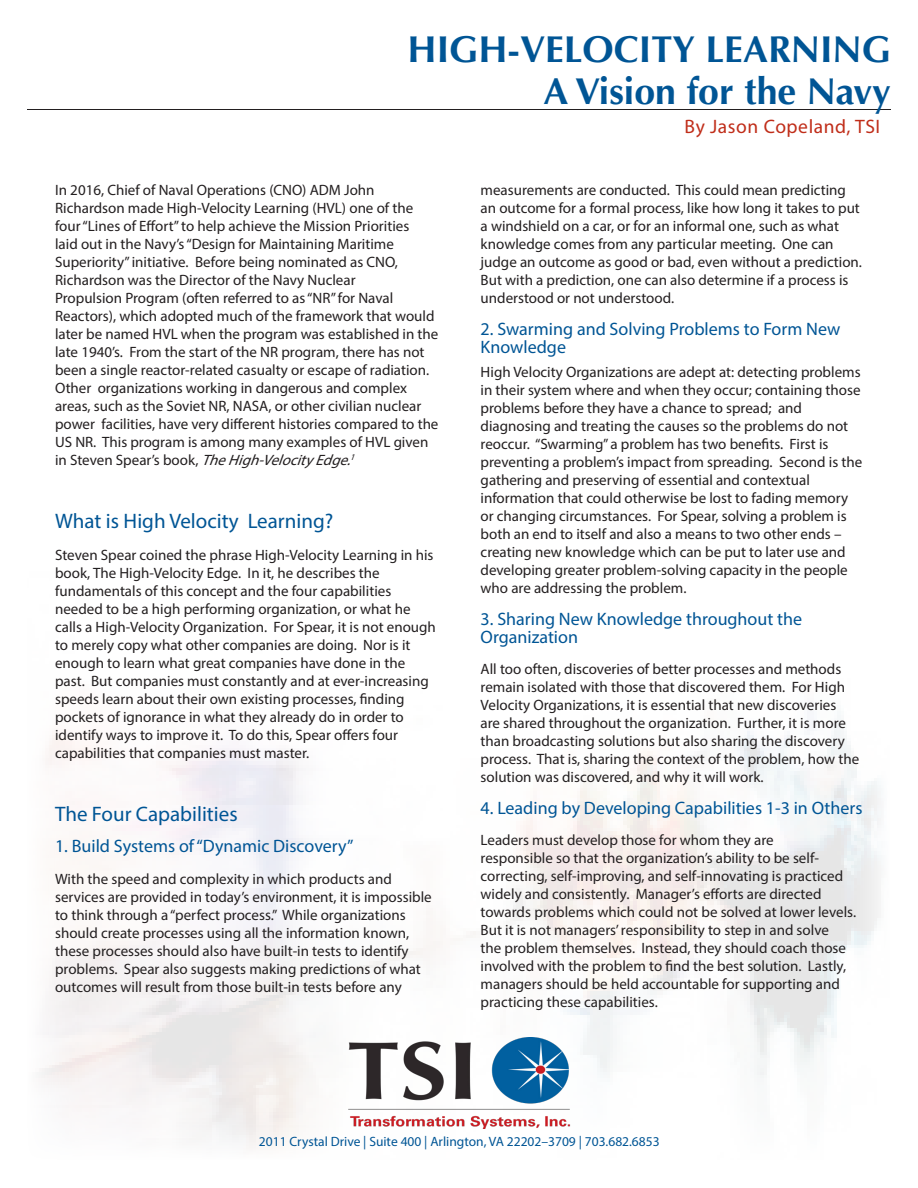
<style>
.page{position:relative;width:918px;height:1188px;background:#fff}
.page>*{position:absolute;margin:0;border:0;box-sizing:border-box;transform-origin:0 0}
.t1{font:700 37.5px "Optima";color:#005595}
.Heading_4{font:21px "Myriad Pro";color:#005595}
.t2{font:19.5px "Myriad Pro";letter-spacing:.03em;color:#c02d19}
.Heading_4-2{font:18px/18px "Myriad Pro";color:#005595}
.Heading_4-3{font:15px/18px "Myriad Pro";color:#231f20}
.t3{font:13.5px "Myriad Pro";color:#005595}
.s1{font-style:italic}
</style>
<div class="page">
<img style="left:41px;top:721px;width:838px;height:427px">
<hr style="left:27px;top:109px;width:864px;height:1px;background:#231f20">
<img style="left:347px;top:1038px;width:224px;height:91px">
<p class="t1" style="left:408px;top:27px;width:485px">HIGH-VELOCITY LEARNING</p>
<p class="t1" style="left:543px;top:69px;width:349px">A Vision for the Navy</p>
<p class="Heading_4-3" style="left:55px;top:181px;width:385px">In 2016, Chief of Naval Operations (CNO) ADM John Richardson made High-Velocity Learning (HVL) one of the four “Lines of Effort” to help achieve the Mission Priorities<br>laid out in the Navy’s “Design for Maintaining Maritime Superiority” initiative. Before being nominated as CNO, Richardson was the Director of the Navy Nuclear<br>Propulsion Program (often referred to as “NR” for Naval Reactors), which adopted much of the framework that would later be named HVL when the program was established in the late 1940’s. From the start of the NR program, there has not been a single reactor-related casualty or escape of radiation.<br>Other organizations working in dangerous and complex areas, such as the Soviet NR, NASA, or other civilian nuclear power facilities, have very different histories compared to the US NR. This program is among many examples of HVL given<br>i n S t e v e n S p e a r ’s b o o k , <span class="s1">TheHigh-VelocityEdge.</span><sup>1</sup></p>
<p class="Heading_4" style="left:55px;top:508px;width:280px">What is High Velocity Learning?</p>
<p class="Heading_4-3" style="left:55px;top:545px;width:382px">Steven Spear coined the phrase High-Velocity Learning in his book, The High-Velocity Edge. In it, he describes the fundamentals of this concept and the four capabilities needed to be a high performing organization, or what he calls a High-Velocity Organization. For Spear, it is not enough to merely copy what other companies are doing. Nor is it enough to learn what great companies have done in the past. But companies must constantly and at ever-increasing speeds learn about their own existing processes, finding pockets of ignorance in what they already do in order to identify ways to improve it. To do this, Spear offers four capabilities that companies must master.</p>
<p class="Heading_4" style="left:55px;top:801px;width:184px">The Four Capabilities</p>
<p class="Heading_4-2" style="left:55px;top:837px;width:300px">1. Build Systems of “Dynamic Discovery”</p>
<p class="Heading_4-3" style="left:55px;top:869px;width:378px">With the speed and complexity in which products and services are provided in today’s environment, it is impossible to think through a “perfect process.” While organizations should create processes using all the information known, these processes should also have built-in tests to identify problems. Spear also suggests making predictions of what outcomes will result from those built-in tests before any</p>
<h3 class="t2" style="left:684px;top:114px;width:197px">By Jason Copeland, TSI</h3>
<p class="Heading_4-3" style="left:481px;top:181px;width:383px">measurements are conducted. This could mean predicting an outcome for a formal process, like how long it takes to put a windshield on a car, or for an informal one, such as what knowledge comes from any particular meeting. One can judge an outcome as good or bad, even without a prediction.<br>But with a prediction, one can also determine if a process is understood or not understood.</p>
<p class="Heading_4-2" style="left:481px;top:319px;width:361px">2. Swarming and Solving Problems to Form New<br>Knowledge</p>
<p class="Heading_4-3" style="left:481px;top:363px;width:383px">High Velocity Organizations are adept at: detecting problems in their system where and when they occur; containing those problems before they have a chance to spread; and diagnosing and treating the causes so the problems do not reoccur. “Swarming” a problem has two benefits. First is preventing a problem’s impact from spreading. Second is the gathering and preserving of essential and contextual information that could otherwise be lost to fading memory or changing circumstances. For Spear, solving a problem is both an end to itself and also a means to two other ends – creating new knowledge which can be put to later use and developing greater problem-solving capacity in the people who are addressing the problem.</p>
<p class="Heading_4-2" style="left:481px;top:610px;width:323px">3. Sharing New Knowledge throughout the<br>Organization</p>
<p class="Heading_4-3" style="left:481px;top:660px;width:380px">All too often, discoveries of better processes and methods remain isolated with those that discovered them. For High Velocity Organizations, it is essential that new discoveries are shared throughout the organization. Further, it is more than broadcasting solutions but also sharing the discovery process. That is, sharing the context of the problem, how the solution was discovered, and why it will work.</p>
<p class="Heading_4-2" style="left:481px;top:799px;width:383px">4. Leading by Developing Capabilities 1-3 in Others</p>
<p class="Heading_4-3" style="left:481px;top:831px;width:377px">Leaders must develop those for whom they are<br>responsible so that the organization’s ability to be self&shy;correcting, self-improving, and self-innovating is practiced widely and consistently. Manager’s efforts are directed towards problems which could not be solved at lower levels.<br>But it is not managers’ responsibility to step in and solve<br>the problem themselves. Instead, they should coach those involved with the problem to find the best solution. Lastly, managers should be held accountable for supporting and practicing these capabilities.</p>
<p class="t3" style="left:259px;top:1133px;width:402px">2011 Crystal Drive | Suite 400 | Arlington, VA 22202–3709 | 703.682.6853</p>
</div>
